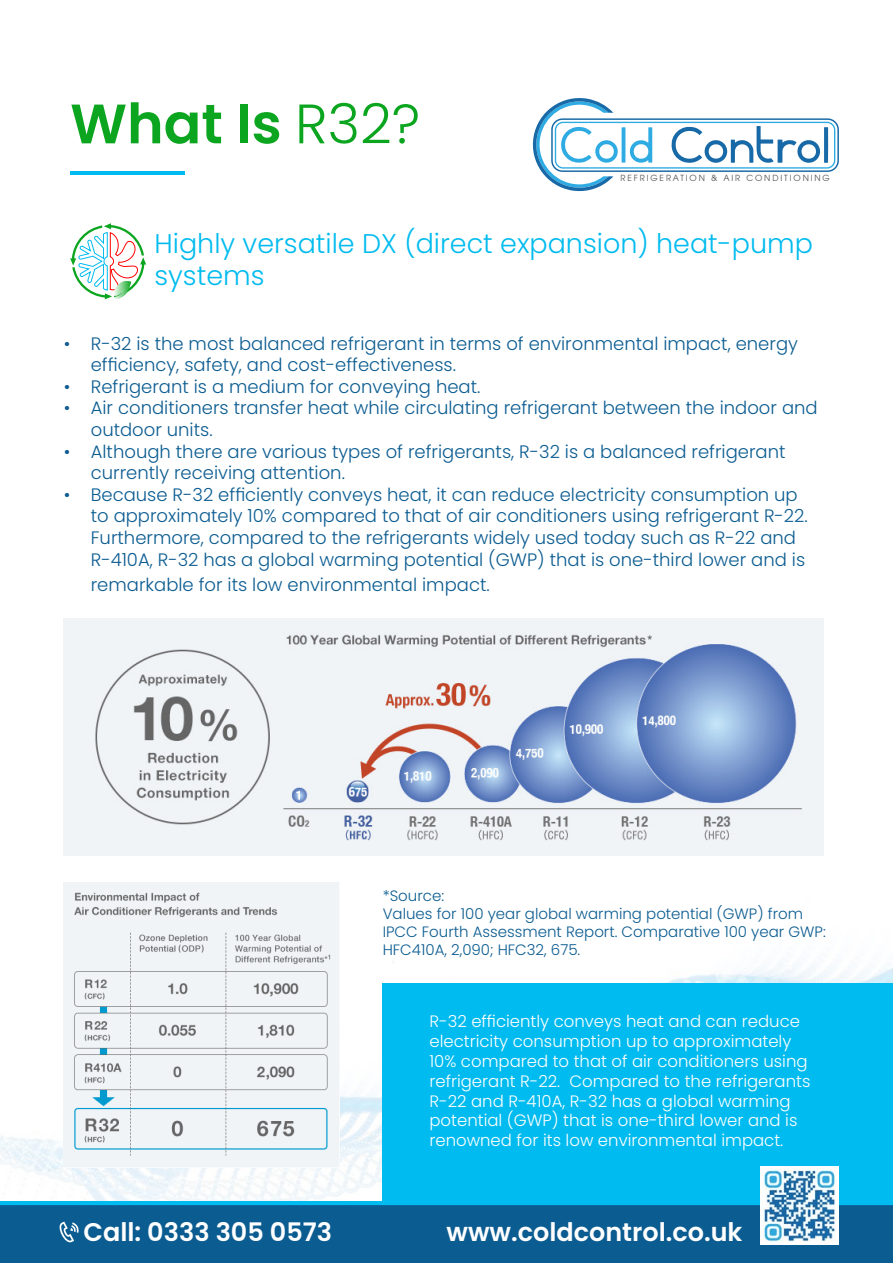
<style>
.page{position:relative;width:893px;height:1263px;background:#fff}
.page>*{position:absolute;margin:0;border:0;box-sizing:border-box;transform-origin:0 0}
.t1{font:600 55.5px "Poppins";color:#0ba51f}
.t2{font:300 27px/32.4px "Poppins";color:#00bbef}
.t3{font:600 25.5px "Poppins";color:#fff}
.t4{font:300 18px/21.6px "Poppins";color:#0b5c91}
.t5{font:300 16.5px/19.8px "Poppins";color:#fff}
.t6{font:300 15px/18px "Poppins";color:#0b5c91}
.t7{font:8.4px "ITC Avant Garde Pro";letter-spacing:.225em;color:#4f5051}
.s1{font-weight:300}
</style>
<div class="page">
<img style="left:0;top:882px;width:893px;height:319px">
<div style="left:383px;top:983px;width:510px;height:280px;background:#00bbef"></div>
<div style="left:0;top:1201px;width:893px;height:8px;background:#00bbef"></div>
<div style="left:0;top:1205px;width:893px;height:58px;background:#0b5c91"></div>
<svg style="left:59px;top:1221px;width:20px;height:21px"></svg>
<img style="left:761px;top:1166px;width:78px;height:78px">
<svg style="left:671px;top:126px;width:157px;height:37px"></svg>
<div style="left:551px;top:118px;width:288px;height:54px;border:1px solid #1769a7;border-radius:11px"></div>
<div style="left:555px;top:122px;width:280px;height:47px;border:1px solid #2eabe2;border-radius:8px"></div>
<svg style="left:532px;top:98px;width:120px;height:94px"></svg>
<img style="left:64px;top:618px;width:759px;height:238px">
<img style="left:64px;top:882px;width:275px;height:285px">
<svg style="left:70px;top:223px;width:76px;height:77px"></svg>
<svg style="left:70px;top:171px;width:115px;height:4px"></svg>
<p class="t1" style="left:70px;top:92px;width:351px">What Is <span class="s1">R32?</span></p>
<p class="t7" style="left:620px;top:173px;width:211px">REFRIGERATION &amp; AIR CONDITIONING</p>
<p class="t2" style="left:154px;top:227px;width:660px">Highly versatile DX (direct expansion) heat-pump systems</p>
<p class="t4" style="left:91px;top:333px;width:709px;text-indent:-27px">• R-32 is the most balanced refrigerant in terms of environmental impact, energy efficiency, safety, and cost-effectiveness.</p>
<p class="t4" style="left:64px;top:376px;width:418px">• Refrigerant is a medium for conveying heat.</p>
<p class="t4" style="left:91px;top:397px;width:728px;text-indent:-27px">• Air conditioners transfer heat while circulating refrigerant between the indoor and outdoor units.</p>
<p class="t4" style="left:91px;top:441px;width:696px;text-indent:-27px">• Although there are various types of refrigerants, R-32 is a balanced refrigerant currently receiving attention.</p>
<p class="t4" style="left:91px;top:484px;width:718px;text-indent:-27px">• Because R-32 efficiently conveys heat, it can reduce electricity consumption up to approximately 10% compared to that of air conditioners using refrigerant R-22.<br>Furthermore, compared to the refrigerants widely used today such as R-22 and R-410A, R-32 has a global warming potential (GWP) that is one-third lower and is</p>
<p class="t4" style="left:91px;top:574px;width:400px">remarkable for its low environmental impact.</p>
<p class="t6" style="left:383px;top:887px;width:63px">*Source:</p>
<p class="t6" style="left:383px;top:905px;width:445px">Values for 100 year global warming potential (GWP) from<br>IPCC Fourth Assessment Report. Comparative 100 year GWP:<br>HFC410A, 2,090; HFC32, 675.</p>
<p class="t5" style="left:429px;top:1012px;width:382px">R-32 efficiently conveys heat and can reduce electricity consumption up to approximately 10% compared to that of air conditioners using refrigerant R-22. Compared to the refrigerants R-22 and R-410A, R-32 has a global warming potential (GWP) that is one-third lower and is renowned for its low environmental impact.</p>
<p class="t3" style="left:83px;top:1217px;width:250px">Call: 0333 305 0573</p>
<p class="t3" style="left:447px;top:1217px;width:297px">www.coldcontrol.co.uk</p>
</div>
